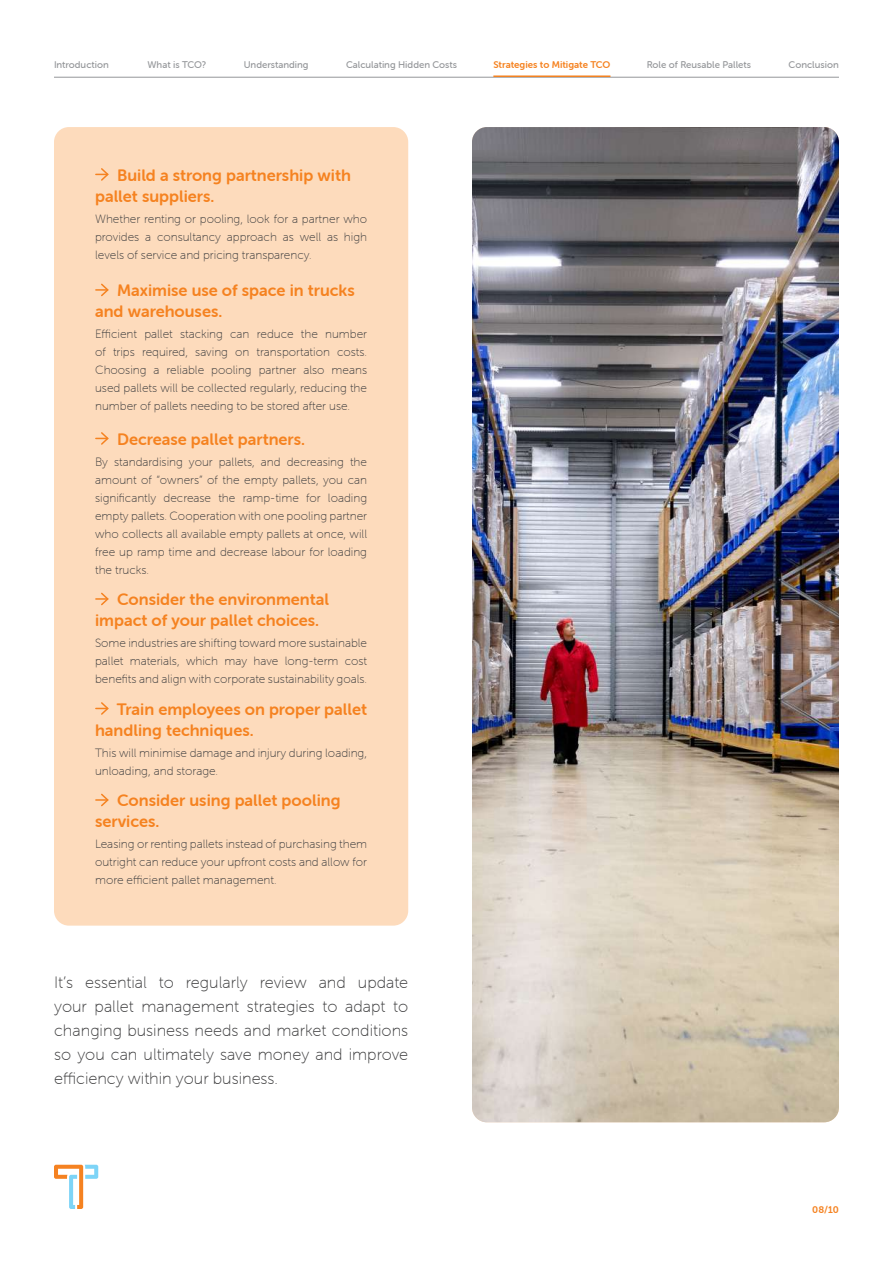
<style>
.page{position:relative;width:893px;height:1263px;background:#fff}
.page>*{position:absolute;margin:0;border:0;box-sizing:border-box;transform-origin:0 0}
.t1{font:16.5px/21px "Museo Sans Rounded 700";color:#f58220}
.t2{font:16.5px/24px "Museo Sans Rounded 100";color:#3e3e3f;text-align:justify}
.t3{font:12px/18px "Museo Sans Rounded 100";color:#3e3e3f;text-align:justify}
.t4{font:9.75px "Museo Sans Rounded 500";color:#949699}
.t5{font:9.75px "Museo Sans Rounded 700";color:#f58220}
</style>
<div class="page">
<img style="left:472px;top:127px;width:367px;height:995px">
<svg style="left:54px;top:1165px;width:44px;height:44px"></svg>
<hr style="left:54px;top:77px;width:785px;height:1px;background:#949699">
<hr style="left:493px;top:75px;width:117px;height:2px;background:#f58221">
<div style="left:54px;top:127px;width:354px;height:799px;background:#fddbbc;border-radius:15px"></div>
<svg style="left:96px;top:168px;width:13px;height:13px"></svg>
<svg style="left:96px;top:283px;width:13px;height:14px"></svg>
<svg style="left:96px;top:432px;width:13px;height:13px"></svg>
<svg style="left:96px;top:592px;width:13px;height:14px"></svg>
<svg style="left:96px;top:702px;width:13px;height:13px"></svg>
<svg style="left:96px;top:793px;width:13px;height:14px"></svg>
<p class="t4" style="left:54px;top:59px;width:56px">Introduction</p>
<p class="t4" style="left:148px;top:59px;width:60px">What is TCO?</p>
<p class="t4" style="left:244px;top:59px;width:66px">Understanding</p>
<p class="t4" style="left:346px;top:59px;width:113px">Calculating Hidden Costs</p>
<p class="t5" style="left:493px;top:59px;width:119px">Strategies to Mitigate TCO</p>
<p class="t4" style="left:647px;top:59px;width:106px">Role of Reusable Pallets</p>
<p class="t4" style="left:789px;top:59px;width:52px">Conclusion</p>
<h1 class="t1" style="left:95px;top:164px;width:257px;text-indent:22px">Build a strong partnership with pallet suppliers.</h1>
<p class="t3" style="left:95px;top:210px;width:274px">Whether renting or pooling, look for a partner who provides a consultancy approach as well as high levels of service and pricing transparency.</p>
<h1 class="t1" style="left:95px;top:280px;width:261px;text-indent:22px">Maximise use of space in trucks and warehouses.</h1>
<p class="t3" style="left:95px;top:325px;width:273px">Efficient pallet stacking can reduce the number of trips required, saving on transportation costs.<br>Choosing a reliable pooling partner also means used pallets will be collected regularly, reducing the number of pallets needing to be stored after use.</p>
<h1 class="t1" style="left:117px;top:428px;width:189px">Decrease pallet partners.</h1>
<p class="t3" style="left:95px;top:453px;width:273px">By standardising your pallets, and decreasing the amount of “owners” of the empty pallets, you can significantly decrease the ramp-time for loading empty pallets. Cooperation with one pooling partner who collects all available empty pallets at once, will free up ramp time and decrease labour for loading the trucks.</p>
<h1 class="t1" style="left:95px;top:589px;width:235px;text-indent:22px">Consider the environmental impact of your pallet choices.</h1>
<p class="t3" style="left:95px;top:634px;width:274px">Some industries are shifting toward more sustainable pallet materials, which may have long-term cost benefits and align with corporate sustainability goals.</p>
<h1 class="t1" style="left:95px;top:698px;width:273px;text-indent:22px">Train employees on proper pallet handling techniques.</h1>
<p class="t3" style="left:95px;top:744px;width:273px">This will minimise damage and injury during loading, unloading, and storage.</p>
<h1 class="t1" style="left:95px;top:790px;width:247px;text-indent:22px">Consider using pallet pooling services.</h1>
<p class="t3" style="left:95px;top:835px;width:274px">Leasing or renting pallets instead of purchasing them outright can reduce your upfront costs and allow for more efficient pallet management.</p>
<h1 class="t2" style="left:54px;top:970px;width:356px">It’s essential to regularly review and update your pallet management strategies to adapt to changing business needs and market conditions so you can ultimately save money and improve efficiency within your business.</h1>
<p class="t5" style="left:812px;top:1204px;width:28px">08/10</p>
</div>
